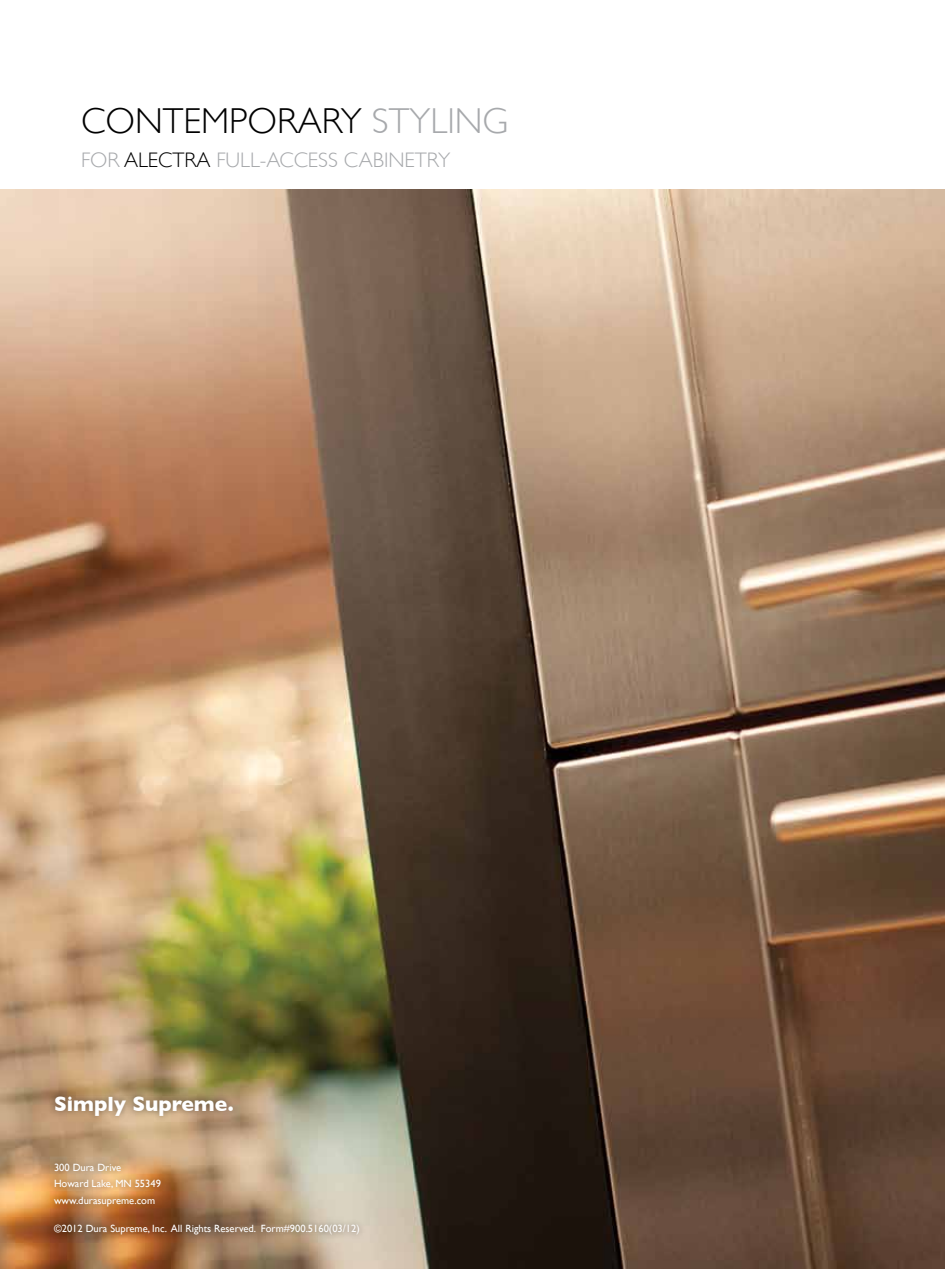
<style>
.page{position:relative;width:945px;height:1269px;background:#fff}
.page>*{position:absolute;margin:0;border:0;box-sizing:border-box;transform-origin:0 0}
.t1{font:300 36px "Gill Sans";color:#000}
.t2{font:300 21px "Gill Sans";color:#a7a9ac}
.t3{font:700 21px "Gill Sans";color:#fff}
.t4{font:10.5px/16.5px "Gill Sans";color:#fff}
.s1{color:#a7a9ac}
.s2{color:#000}
</style>
<div class="page">
<img style="left:0;top:189px;width:945px;height:1080px">
<div style="left:46px;top:1089px;width:320px;height:152px;background:#000;opacity:.5"></div>
<h1 class="t1" style="left:81px;top:100px;width:429px">CONTEMPORARY <span class="s1">STYLING</span></h1>
<h2 class="t2" style="left:81px;top:148px;width:371px">FOR <span class="s2">ALECTRA</span> FULL-ACCESS CABINETRY</h2>
<h2 class="t3" style="left:54px;top:1092px;width:181px">Simply Supreme.</h2>
<p class="t4" style="left:54px;top:1159px;width:108px">300 Dura Drive<br>Howard Lake, MN 55349 www.durasupreme.com</p>
<p class="t4" style="left:54px;top:1220px;width:307px">©2012 Dura Supreme, Inc. All Rights Reserved. Form#900.5160(03/12)</p>
</div>
